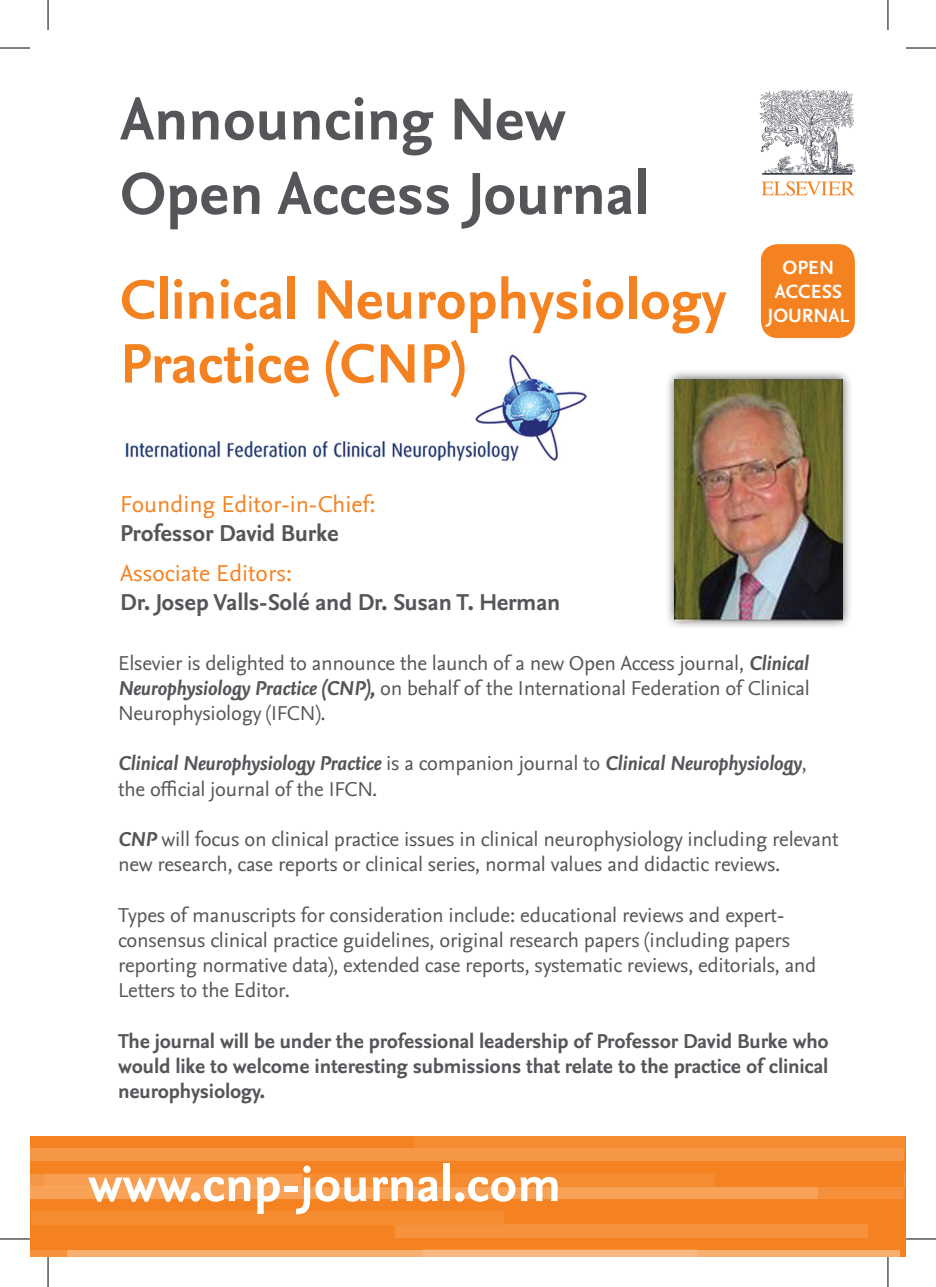
<style>
.page{position:relative;width:936px;height:1287px;background:#fff}
.page>*{position:absolute;margin:0;border:0;box-sizing:border-box;transform-origin:0 0}
.t1{font:700 62px/74.4px "Nexus Sans Pro";color:#55565a}
.t2{font:700 58px/64px "Nexus Sans Pro";color:#f58220}
.t3{font:700 52px "Nexus Sans Pro";color:#fff}
.t4{font:700 24px "Nexus Sans Pro";letter-spacing:-.01em;color:#55565a}
.t5{font:24px "Nexus Sans Pro";color:#f58220}
.t6{font:21px/25.2px "Nexus Sans Pro";letter-spacing:-.01em;color:#55565a}
.t7{font:700 21px/25.2px "Nexus Sans Pro";letter-spacing:-.01em;color:#55565a;text-align:justify}
.t8{font:italic 700 21px/25.2px "Nexus Sans Pro";letter-spacing:-.01em;color:#55565a}
.t9{font:700 20px/24px "Nexus Sans Pro";color:#fff;text-align:center}
.s1{font-weight:700;font-style:italic}
.s2{font-weight:400;font-style:normal}
</style>
<div class="page">
<div style="left:30px;top:1224px;width:871px;height:13px;background:#f48320"></div>
<div style="left:222px;top:1237px;width:679px;height:12px;background:#f48320"></div>
<div style="left:30px;top:1237px;width:148px;height:12px;background:#f48320"></div>
<div style="left:67px;top:1249px;width:831px;height:8px;background:#f8ae6d"></div>
<div style="left:30px;top:1249px;width:37px;height:8px;background:#f6903b"></div>
<div style="left:30px;top:1211px;width:870px;height:13px;background:#f48320"></div>
<div style="left:30px;top:1199px;width:646px;height:12px;background:#f48320"></div>
<div style="left:720px;top:1199px;width:184px;height:12px;background:#f48320"></div>
<div style="left:30px;top:1148px;width:873px;height:13px;background:#f69746"></div>
<div style="left:30px;top:1136px;width:874px;height:12px;background:#f48320"></div>
<div style="left:30px;top:1186px;width:787px;height:13px;background:#f8a258"></div>
<div style="left:302px;top:1173px;width:458px;height:13px;background:#f48320"></div>
<div style="left:30px;top:1161px;width:871px;height:12px;background:#f48320"></div>
<div style="left:817px;top:1186px;width:86px;height:13px;background:#f6903b"></div>
<div style="left:760px;top:1173px;width:143px;height:13px;background:#f48320"></div>
<div style="left:395px;top:1224px;width:472px;height:13px;background:#f6913c"></div>
<svg style="left:44px;top:1173px;width:670px;height:13px;background:#f5923c"></svg>
<div style="left:414px;top:1136px;width:490px;height:12px;background:#f58c32"></div>
<div style="left:32px;top:1211px;width:472px;height:13px;background:#f58c32"></div>
<svg style="left:422px;top:1249px;width:275px;height:8px;background:#f8b275"></svg>
<div style="left:760px;top:244px;width:94px;height:94px;background:#f58220;border-radius:17px"></div>
<img style="left:125px;top:354px;width:461px;height:107px">
<svg style="left:759px;top:89px;width:96px;height:86px"></svg>
<svg style="left:761px;top:181px;width:93px;height:15px"></svg>
<div style="left:664px;top:369px;width:187px;height:261px;background:#231f20;opacity:.75"></div>
<img style="left:674px;top:379px;width:167px;height:241px">
<hr style="left:0;top:48px;width:30px;height:1px;background:#000">
<hr style="left:905px;top:48px;width:30px;height:1px;background:#000">
<hr style="left:0;top:1238px;width:30px;height:1px;background:#000">
<hr style="left:905px;top:1238px;width:30px;height:1px;background:#000">
<hr style="left:48px;top:0;width:1px;height:30px;background:#000">
<hr style="left:48px;top:1257px;width:1px;height:30px;background:#000">
<hr style="left:887px;top:0;width:1px;height:30px;background:#000">
<hr style="left:887px;top:1257px;width:1px;height:30px;background:#000">
<h1 class="t1" style="left:120px;top:79px;width:531px">Announcing New<br>Open Access Journal</h1>
<h2 class="t2" style="left:120px;top:265px;width:607px">Clinical Neurophysiology<br>Practice (CNP)</h2>
<p class="t9" style="left:767px;top:254px;width:83px">OPEN<br>ACCESS<br>JOURNAL</p>
<p class="t5" style="left:120px;top:486px;width:257px">Founding Editor-in-Chief:</p>
<p class="t4" style="left:120px;top:514px;width:220px">Professor David Burke</p>
<p class="t5" style="left:120px;top:555px;width:173px">Associate Editors:</p>
<p class="t4" style="left:120px;top:584px;width:441px">Dr. Josep Valls-Solé and Dr. Susan T. Herman</p>
<p class="t6" style="left:118px;top:649px;width:692px;text-align:justify">Elsevier is delighted to announce the launch of a new Open Access journal, <span class="s1">Clinical Neurophysiology Practice (CNP),</span> on behalf of the International Federation of Clinical Neurophysiology (IFCN).</p>
<p class="t8" style="left:118px;top:750px;width:690px">Clinical Neurophysiology Practice <span class="s2">is a companion journal to</span> Clinical Neurophysiology<span class="s2">, the official journal of the IFCN.</span></p>
<p class="t6" style="left:118px;top:825px;width:721px"><span class="s1">CNP</span> will focus on clinical practice issues in clinical neurophysiology including relevant new research, case reports or clinical series, normal values and didactic reviews.</p>
<p class="t6" style="left:118px;top:901px;width:699px">Types of manuscripts for consideration include: educational reviews and expert&shy;consensus clinical practice guidelines, original research papers (including papers reporting normative data), extended case reports, systematic reviews, editorials, and Letters to the Editor.</p>
<p class="t7" style="left:118px;top:1027px;width:712px">The journal will be under the professional leadership of Professor David Burke who would like to welcome interesting submissions that relate to the practice of clinical neurophysiology.</p>
<h3 class="t3" style="left:88px;top:1145px;width:474px">www.cnp-journal.com</h3>
</div>
